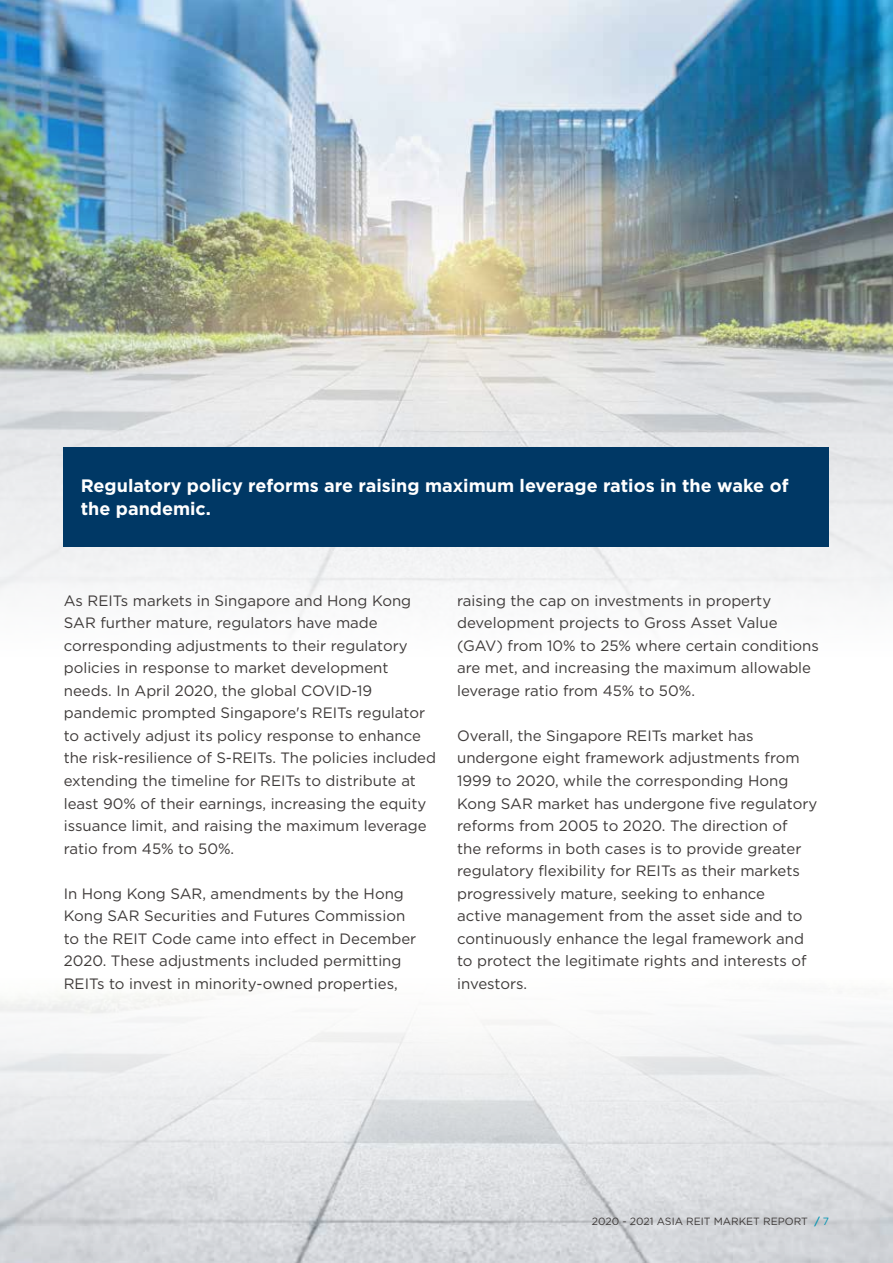
<style>
.page{position:relative;width:893px;height:1263px;background:#fff}
.page>*{position:absolute;margin:0;border:0;box-sizing:border-box;transform-origin:0 0}
.t1{font:700 18px/22.5px "Gotham";color:#fff}
.t2{font:15px/22.5px "Gotham";color:#3e3a39}
.t3{font:10.5px "Gotham";color:#3e3a39}
.s1{font-weight:500;color:#0093b2}
.s2{color:#0093b2}
</style>
<div class="page">
<img style="left:1px;top:0;width:892px;height:630px">
<img style="left:1px;top:993px;width:892px;height:270px">
<img style="left:0;top:0;width:1px;height:439px">
<div style="left:64px;top:448px;width:765px;height:99px;background:#003865"></div>
<p class="t1" style="left:81px;top:475px;width:709px">Regulatory policy reforms are raising maximum leverage ratios in the wake of the pandemic.</p>
<p class="t2" style="left:64px;top:589px;width:374px">As REITs markets in Singapore and Hong Kong SAR further mature, regulators have made corresponding adjustments to their regulatory policies in response to market development needs. In April 2020, the global COVID-19 pandemic prompted Singapore's REITs regulator to actively adjust its policy response to enhance the risk-resilience of S-REITs. The policies included extending the timeline for REITs to distribute at least 90% of their earnings, increasing the equity issuance limit, and raising the maximum leverage ratio from 45% to 50%.</p>
<p class="t2" style="left:64px;top:882px;width:354px">In Hong Kong SAR, amendments by the Hong Kong SAR Securities and Futures Commission to the REIT Code came into effect in December 2020. These adjustments included permitting REITs to invest in minority-owned properties,</p>
<p class="t2" style="left:457px;top:589px;width:363px">raising the cap on investments in property development projects to Gross Asset Value (GAV) from 10% to 25% where certain conditions are met, and increasing the maximum allowable leverage ratio from 45% to 50%.</p>
<p class="t2" style="left:457px;top:724px;width:362px">Overall, the Singapore REITs market has undergone eight framework adjustments from 1999 to 2020, while the corresponding Hong Kong SAR market has undergone five regulatory reforms from 2005 to 2020. The direction of<br>the reforms in both cases is to provide greater regulatory flexibility for REITs as their markets progressively mature, seeking to enhance<br>active management from the asset side and to continuously enhance the legal framework and to protect the legitimate rights and interests of investors.</p>
<p class="t3" style="left:592px;top:1215px;width:239px">2020 - 2021 ASIA REIT MARKET REPORT <span class="s1">/</span> <span class="s2">7</span></p>
</div>
